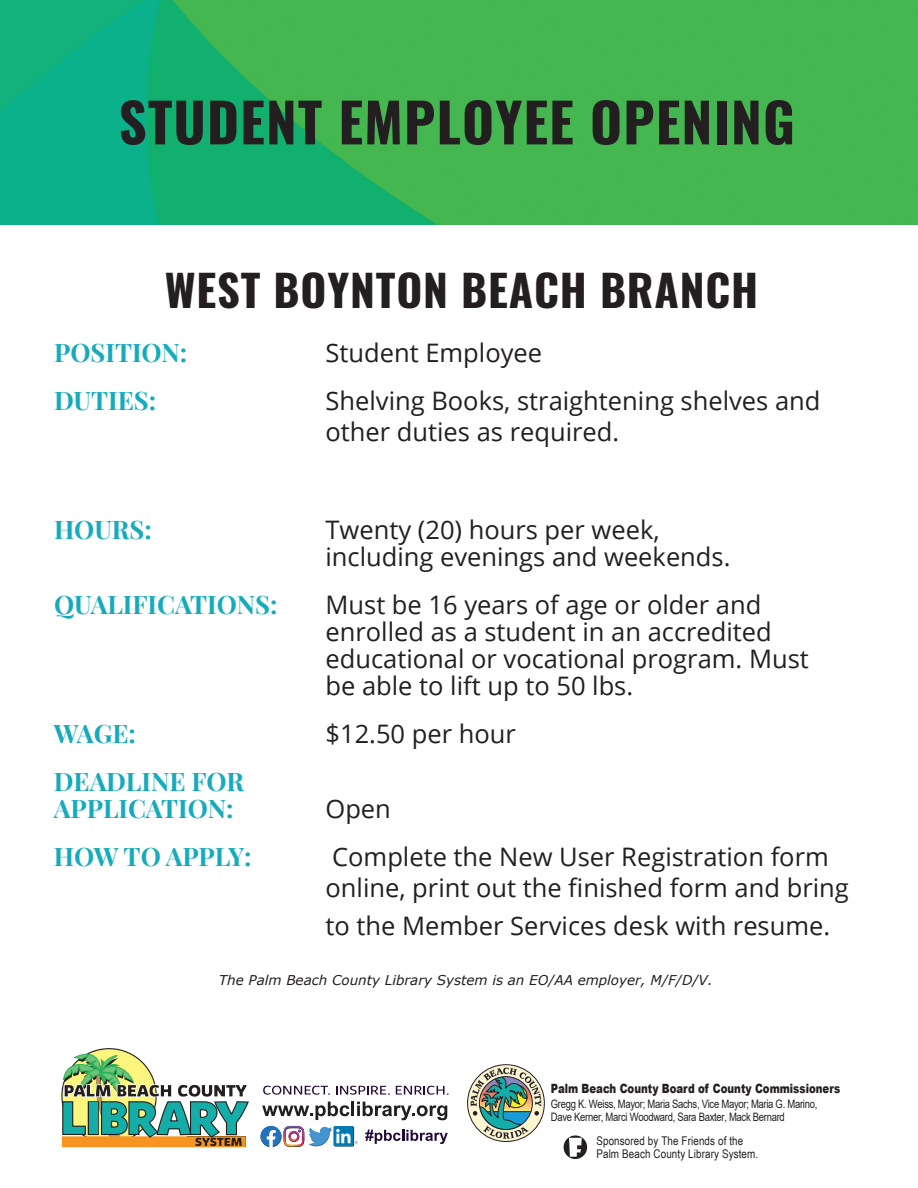
<style>
.page{position:relative;width:918px;height:1188px;background:#fff}
.page>*{position:absolute;margin:0;border:0;box-sizing:border-box;transform-origin:0 0}
.t1{font:700 54px "Oswald";letter-spacing:.02em;color:#231f20}
.t2{font:700 43.5px "Oswald";letter-spacing:.02em;color:#231f20}
.t3{font:25.5px/27px "Open Sans";color:#231f20}
.t4{font:700 25.5px/48px "Playfair Display";letter-spacing:-.005em;color:#15abbc}
.t5{font:italic 13.5px "Verdana";color:#231f20}
.t6{font:900 12.75px "Arial";color:#231f20;scale:.79 1}
.t7{font:12px/13.5px "Arial Narrow";letter-spacing:.01em;color:#231f20}
.t8{font:11.55px/13px "Arial";letter-spacing:-.03em;color:#231f20;scale:.82 1}
</style>
<div class="page">
<img style="left:0;top:0;width:918px;height:225px">
<svg style="left:468px;top:1065px;width:76px;height:76px"></svg>
<div style="left:467px;top:1064px;width:78px;height:78px;border:1px solid #231f20;border-radius:50%"></div>
<svg style="left:471px;top:1068px;width:70px;height:71px;background:#95ab9b"></svg>
<div style="left:479px;top:1076px;width:54px;height:54px;border:1px solid #231f20;border-radius:50%"></div>
<svg style="left:263px;top:1086px;width:67px;height:9px"></svg>
<svg style="left:336px;top:1086px;width:54px;height:9px"></svg>
<svg style="left:396px;top:1086px;width:53px;height:9px"></svg>
<svg style="left:262px;top:1102px;width:185px;height:18px"></svg>
<svg style="left:365px;top:1130px;width:83px;height:14px"></svg>
<svg style="left:61px;top:1048px;width:188px;height:99px"></svg>
<svg style="left:261px;top:1126px;width:97px;height:21px"></svg>
<svg style="left:564px;top:1135px;width:23px;height:24px"></svg>
<h1 class="t1" style="left:118px;top:94px;width:678px">STUDENT EMPLOYEE OPENING</h1>
<h2 class="t2" style="left:165px;top:268px;width:595px">WEST BOYNTON BEACH BRANCH</h2>
<p class="t4" style="left:54px;top:327px;width:135px">POSITION:</p>
<p class="t3" style="left:325px;top:339px;width:218px">Student Employee</p>
<p class="t4" style="left:54px;top:375px;width:104px">DUTIES:</p>
<p class="t3" style="left:325px;top:385px;width:497px;line-height:30.6px">Shelving Books, straightening shelves and other duties as required.</p>
<p class="t4" style="left:54px;top:504px;width:99px">HOURS:</p>
<p class="t3" style="left:325px;top:516px;width:407px">Twenty (20) hours per week, including evenings and weekends.</p>
<p class="t4" style="left:54px;top:579px;width:225px">QUALIFICATIONS:</p>
<p class="t3" style="left:325px;top:591px;width:437px">Must be 16 years of age or older and</p>
<p class="t3" style="left:325px;top:618px;width:485px">enrolled as a student in an accredited educational or vocational program. Must be able to lift up to 50 lbs.</p>
<p class="t3" style="left:325px;top:720px;width:192px">$12.50 per hour</p>
<p class="t4" style="left:54px;top:708px;width:192px">WAGE:<br>DEADLINE FOR</p>
<p class="t4" style="left:54px;top:783px;width:199px">APPLICATION:<br>HOW TO APPLY:</p>
<p class="t3" style="left:325px;top:784px;width:505px;line-height:48px">Open<br>Complete the New User Registration form</p>
<p class="t3" style="left:325px;top:868px;width:525px;line-height:37.8px">online, print out the finished form and bring to the Member Services desk with resume.</p>
<p class="t5" style="left:219px;top:971px;width:495px">The Palm Beach County Library System is an EO/AA employer, M/F/D/V.</p>
<p class="t6" style="left:551px;top:1080px;width:368px">Palm Beach County Board of County Commissioners</p>
<p class="t8" style="left:551px;top:1097px;width:326px">Gregg K. Weiss, Mayor; Maria Sachs, Vice Mayor; Maria G. Marino,<br>Dave Kerner, Marci Woodward, Sara Baxter, Mack Bernard</p>
<p class="t7" style="left:596px;top:1133px;width:163px">Sponsored by The Friends of the<br>Palm Beach County Library System.</p>
</div>
